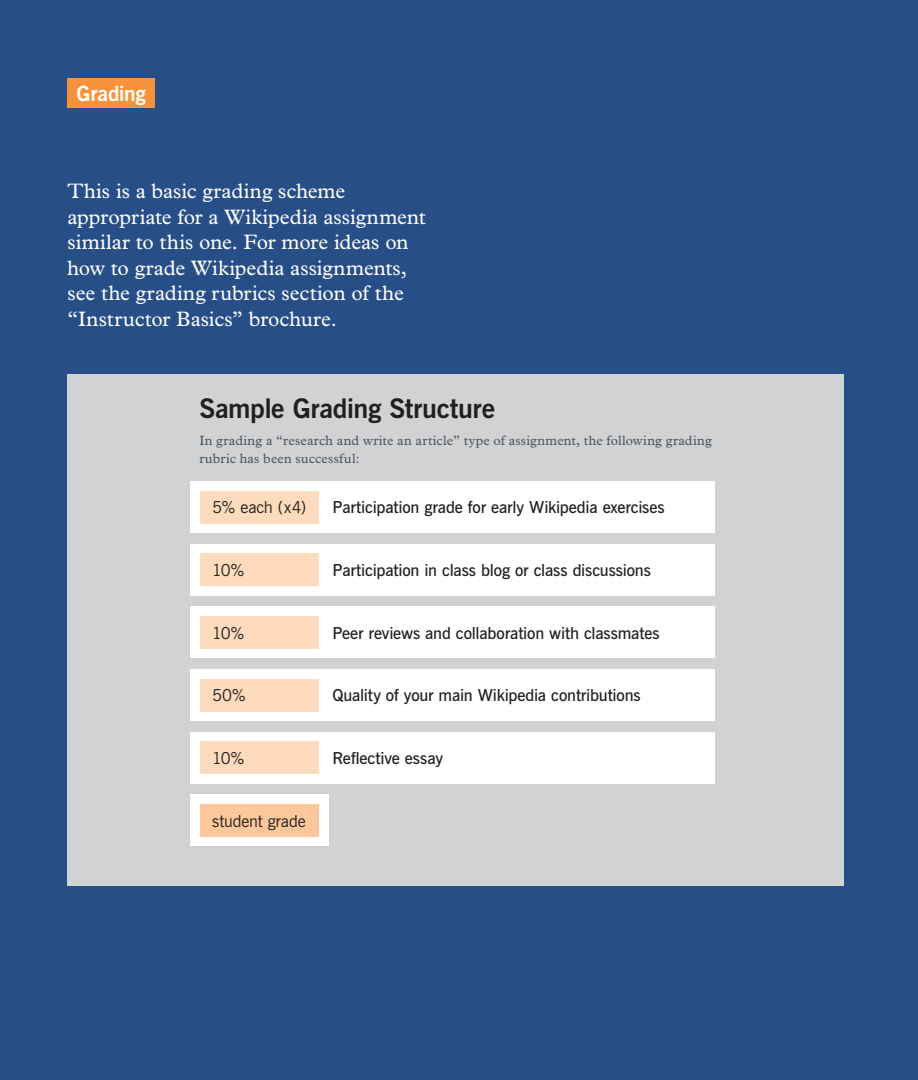
<style>
.page{position:relative;width:918px;height:1080px;background:#284e87}
.page>*{position:absolute;margin:0;border:0;box-sizing:border-box;transform-origin:0 0}
.t1{font:700 27px "News Gothic BT";letter-spacing:-.015em;color:#231f20}
.t2{font:21px/25.5px "Plantin MT Std";color:#fff}
.t3{font:700 21px "News Gothic BT";letter-spacing:-.015em;color:#fff}
.t4{font:600 16.5px "News Gothic BT";letter-spacing:-.01em;color:#231f20}
.t5{font:16.5px "News Gothic BT";letter-spacing:-.015em;color:#231f20}
.t6{font:13.5px/18px "Plantin MT Std";letter-spacing:.015em;color:#4d545a}
</style>
<div class="page">
<div style="left:68px;top:374px;width:776px;height:512px;background:#d1d2d4"></div>
<div style="left:190px;top:481px;width:524px;height:52px;background:#fff"></div>
<div style="left:201px;top:491px;width:118px;height:32px;background:#fddbbc"></div>
<div style="left:190px;top:544px;width:524px;height:52px;background:#fff"></div>
<div style="left:201px;top:554px;width:118px;height:32px;background:#fddbbc"></div>
<div style="left:190px;top:607px;width:524px;height:51px;background:#fff"></div>
<div style="left:201px;top:616px;width:118px;height:33px;background:#fddbbc"></div>
<div style="left:190px;top:669px;width:524px;height:52px;background:#fff"></div>
<div style="left:201px;top:679px;width:118px;height:32px;background:#fddbbc"></div>
<div style="left:190px;top:732px;width:524px;height:52px;background:#fff"></div>
<div style="left:201px;top:742px;width:118px;height:32px;background:#fddbbc"></div>
<div style="left:190px;top:794px;width:139px;height:52px;background:#fff"></div>
<div style="left:201px;top:804px;width:118px;height:33px;background:#fcc89b"></div>
<div style="left:68px;top:78px;width:87px;height:30px;background:#f6923c"></div>
<p class="t3" style="left:77px;top:80px;width:71px">Grading</p>
<p class="t2" style="left:68px;top:179px;width:360px">This is a basic grading scheme appropriate for a Wikipedia assignment similar to this one. For more ideas on how to grade Wikipedia assignments, see the grading rubrics section of the “Instructor Basics” brochure.</p>
<h1 class="t1" style="left:199px;top:392px;width:297px">Sample Grading Structure</h1>
<p class="t6" style="left:199px;top:432px;width:514px">In grading a “research and write an article” type of assignment, the following grading rubric has been successful:</p>
<p class="t5" style="left:212px;top:498px;width:96px">5% each (x4)</p>
<p class="t4" style="left:332px;top:498px;width:334px">Participation grade for early Wikipedia exercises</p>
<p class="t5" style="left:212px;top:560px;width:34px">10%</p>
<p class="t4" style="left:332px;top:560px;width:320px">Participation in class blog or class discussions</p>
<p class="t5" style="left:212px;top:623px;width:34px">10%</p>
<p class="t4" style="left:332px;top:623px;width:329px">Peer reviews and collaboration with classmates</p>
<p class="t5" style="left:212px;top:686px;width:35px">50%</p>
<p class="t4" style="left:332px;top:685px;width:310px">Quality of your main Wikipedia contributions</p>
<p class="t5" style="left:212px;top:748px;width:34px">10%</p>
<p class="t4" style="left:332px;top:748px;width:112px">Reflective essay</p>
<p class="t5" style="left:212px;top:811px;width:95px">student grade</p>
</div>
